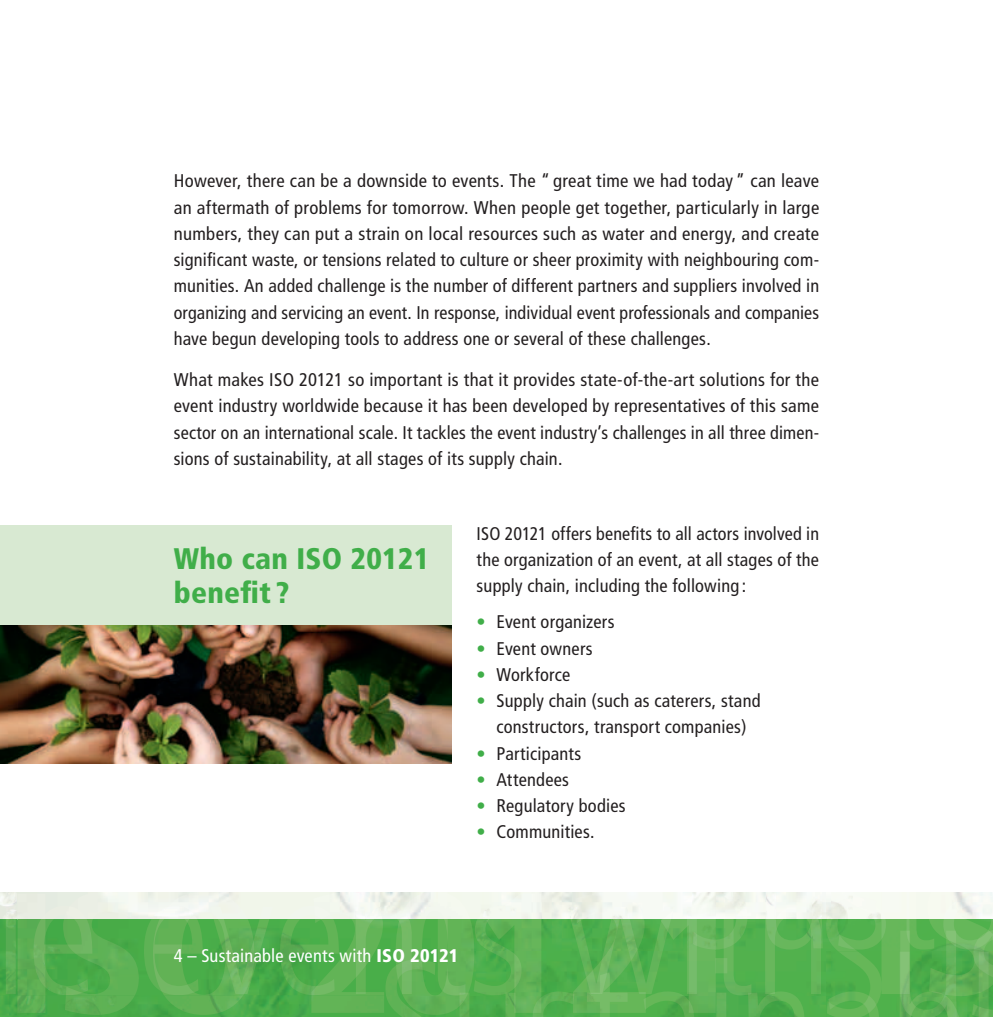
<style>
.page{position:relative;width:993px;height:1017px;background:#fff}
.page>*{position:absolute;margin:0;border:0;box-sizing:border-box;transform-origin:0 0}
.t1{font:900 condensed 29.75px/33.2px "Frutiger";letter-spacing:.01em;color:#40ae49}
.t2{font:condensed 18.38px/26.2px "Frutiger";letter-spacing:.01em;color:#231f20;text-align:justify}
.t3{font:condensed 18.38px "Frutiger";letter-spacing:.01em;color:#fff}
.s1{color:#40ae49}
.s2{font-weight:900}
</style>
<div class="page">
<img style="left:830px;top:949px;width:51px;height:3px">
<img style="left:715px;top:893px;width:277px;height:26px">
<img style="left:830px;top:919px;width:51px;height:30px">
<img style="left:385px;top:995px;width:440px;height:22px">
<img style="left:825px;top:952px;width:167px;height:65px">
<img style="left:0;top:893px;width:17px;height:26px">
<img style="left:0;top:919px;width:825px;height:76px">
<svg style="left:825px;top:949px;width:5px;height:3px"></svg>
<img style="left:715px;top:919px;width:110px;height:30px">
<img style="left:825px;top:919px;width:5px;height:30px">
<img style="left:715px;top:952px;width:110px;height:43px">
<img style="left:825px;top:952px;width:5px;height:43px">
<img style="left:881px;top:949px;width:111px;height:3px">
<img style="left:881px;top:919px;width:111px;height:30px">
<img style="left:881px;top:952px;width:111px;height:44px">
<img style="left:17px;top:893px;width:698px;height:122px">
<img style="left:385px;top:995px;width:330px;height:20px">
<img style="left:17px;top:919px;width:698px;height:76px">
<svg style="left:691px;top:892px;width:129px;height:1px"></svg>
<img style="left:691px;top:919px;width:24px;height:30px">
<img style="left:385px;top:952px;width:330px;height:43px">
<div style="left:0;top:526px;width:451px;height:99px;background:#d8e9d2"></div>
<img style="left:0;top:625px;width:451px;height:139px">
<p class="t2" style="left:174px;top:168px;width:647px">However, there can be a downside to events. The “ great time we had today ” can leave an aftermath of problems for tomorrow. When people get together, particularly in large numbers, they can put a strain on local resources such as water and energy, and create significant waste, or tensions related to culture or sheer proximity with neighbouring com&shy;munities. An added challenge is the number of different partners and suppliers involved in organizing and servicing an event. In response, individual event professionals and companies have begun developing tools to address one or several of these challenges.</p>
<p class="t2" style="left:174px;top:367px;width:646px">What makes ISO 20121 so important is that it provides state-of-the-art solutions for the event industry worldwide because it has been developed by representatives of this same sector on an international scale. It tackles the event industry’s challenges in all three dimen&shy;sions of sustainability, at all stages of its supply chain.</p>
<h1 class="t1" style="left:174px;top:542px;width:257px">Who can ISO 20121 benefit ?</h1>
<p class="t2" style="left:476px;top:520px;width:344px">ISO 20121 offers benefits to all actors involved in the organization of an event, at all stages of the supply chain, including the following :</p>
<p class="t2" style="left:476px;top:609px;width:139px"><span class="s1">•</span> Event organizers</p>
<p class="t2" style="left:476px;top:635px;width:118px"><span class="s1">•</span> Event owners</p>
<p class="t2" style="left:476px;top:661px;width:95px"><span class="s1">•</span> Workforce</p>
<p class="t2" style="left:476px;top:688px;width:285px;text-align:center"><span class="s1">•</span> Supply chain (such as caterers, stand constructors, transport companies)</p>
<p class="t2" style="left:476px;top:740px;width:106px"><span class="s1">•</span> Participants</p>
<p class="t2" style="left:476px;top:766px;width:94px"><span class="s1">•</span> Attendees</p>
<p class="t2" style="left:476px;top:793px;width:150px"><span class="s1">•</span> Regulatory bodies</p>
<p class="t2" style="left:476px;top:819px;width:119px"><span class="s1">•</span> Communities.</p>
<p class="t3" style="left:174px;top:945px;width:286px">4 – Sustainable events with <span class="s2">ISO 20121</span></p>
</div>
